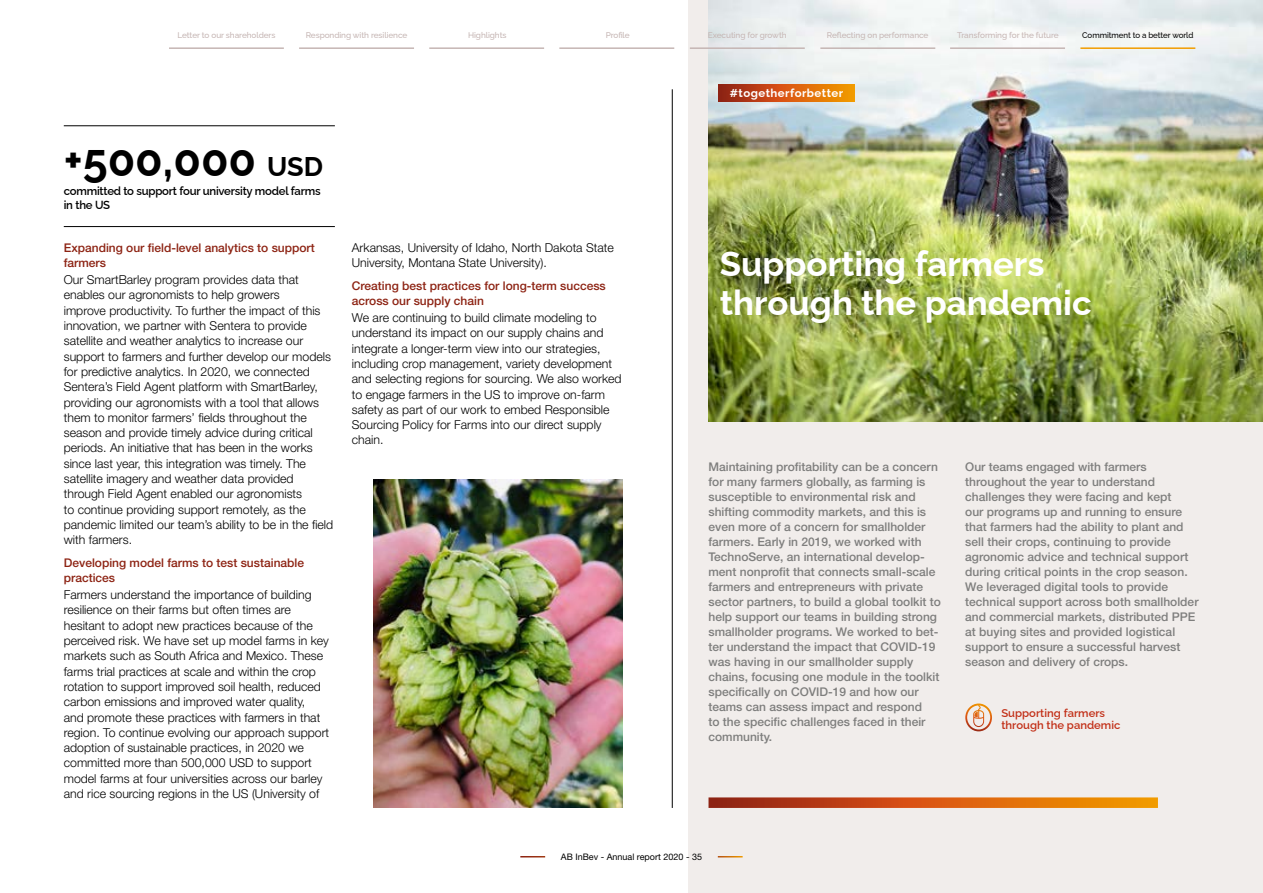
<style>
.page{position:relative;width:1263px;height:893px;background:#fff}
.page>*{position:absolute;margin:0;border:0;box-sizing:border-box;transform-origin:0 0}
.t1{font:700 45px "Raleway";color:#000}
.t2{font:700 34.8px/38.8px "Raleway";color:#fff}
.t3{font:300 12.3px/15.3px "Helvetica Neue LT Std";color:#000}
.t4{font:500 12px/15px "Helvetica Neue LT Std";color:#7e7e7d}
.t5{font:500 12px/15px "Helvetica Neue LT Std";color:#8d2313}
.t6{font:600 11.7px/14.2px "Raleway";letter-spacing:-.02em;color:#000}
.t7{font:700 11.4px "Raleway";letter-spacing:.04em;color:#fff}
.t8{font:600 11.25px/12px "Raleway";color:#c22f17}
.t9{font:9px "Helvetica Neue LT Std";color:#000}
.t10{font:500 8.25px "Raleway";letter-spacing:-.01em;color:#c5b5b3}
.t11{font:500 8.25px "Raleway";letter-spacing:-.01em;color:#000}
.s1{font-size:27px}
</style>
<div class="page">
<img style="left:373px;top:479px;width:250px;height:329px">
<div style="left:689px;top:0;width:574px;height:893px;background:#f1edeb"></div>
<img style="left:708px;top:0;width:555px;height:422px">
<svg style="left:708px;top:797px;width:450px;height:11px;background:#cf6118"></svg>
<svg style="left:719px;top:84px;width:135px;height:17px;background:#cd5a0d"></svg>
<hr style="left:672px;top:89px;width:1px;height:719px;background:#000">
<hr style="left:64px;top:125px;width:271px;height:1px;background:#000">
<hr style="left:64px;top:226px;width:271px;height:1px;background:#000">
<svg style="left:965px;top:703px;width:27px;height:28px"></svg>
<svg style="left:718px;top:856px;width:25px;height:1px"></svg>
<svg style="left:520px;top:856px;width:25px;height:1px"></svg>
<hr style="left:169px;top:47px;width:115px;height:2px;background:#c5b5b3">
<hr style="left:429px;top:47px;width:115px;height:2px;background:#c5b5b3">
<hr style="left:299px;top:47px;width:115px;height:2px;background:#c5b5b3">
<hr style="left:559px;top:47px;width:115px;height:2px;background:#c5b5b3">
<hr style="left:820px;top:47px;width:115px;height:2px;background:#c5b5b3">
<hr style="left:690px;top:47px;width:115px;height:2px;background:#c5b5b3">
<hr style="left:950px;top:47px;width:115px;height:2px;background:#c5b5b3">
<hr style="left:1080px;top:47px;width:115px;height:2px;background:#f29d00">
<p class="t10" style="left:177px;top:28px;width:100px">Letter to our shareholders</p>
<p class="t10" style="left:306px;top:28px;width:103px">Responding with resilience</p>
<p class="t10" style="left:468px;top:28px;width:40px">Highlights</p>
<p class="t10" style="left:606px;top:28px;width:26px">Profile</p>
<p class="t10" style="left:708px;top:28px;width:80px">Executing for growth</p>
<p class="t10" style="left:827px;top:28px;width:103px">Reflecting on performance</p>
<p class="t10" style="left:957px;top:28px;width:103px">Transforming for the future</p>
<p class="t11" style="left:1082px;top:28px;width:113px">Commitment to a better world</p>
<h1 class="t1" style="left:64px;top:125px;width:261px">+500,000 <span class="s1">USD</span></h1>
<p class="t6" style="left:64px;top:182px;width:258px">committed to support four university model farms in the US</p>
<p class="t5" style="left:64px;top:240px;width:252px">Expanding our field-level analytics to support farmers</p>
<p class="t3" style="left:64px;top:272px;width:271px">Our SmartBarley program provides data that enables our agronomists to help growers<br>improve productivity. To further the impact of this innovation, we partner with Sentera to provide satellite and weather analytics to increase our support to farmers and further develop our models for predictive analytics. In 2020, we connected Sentera’s Field Agent platform with SmartBarley, providing our agronomists with a tool that allows them to monitor farmers’ fields throughout the season and provide timely advice during critical periods. An initiative that has been in the works since last year, this integration was timely. The satellite imagery and weather data provided through Field Agent enabled our agronomists<br>to continue providing support remotely, as the pandemic limited our team’s ability to be in the field with farmers.</p>
<p class="t5" style="left:64px;top:555px;width:242px">Developing model farms to test sustainable practices</p>
<p class="t3" style="left:64px;top:587px;width:267px">Farmers understand the importance of building resilience on their farms but often times are hesitant to adopt new practices because of the perceived risk. We have set up model farms in key markets such as South Africa and Mexico. These farms trial practices at scale and within the crop rotation to support improved soil health, reduced carbon emissions and improved water quality,<br>and promote these practices with farmers in that region. To continue evolving our approach support adoption of sustainable practices, in 2020 we committed more than 500,000 USD to support model farms at four universities across our barley and rice sourcing regions in the US (University of</p>
<p class="t3" style="left:352px;top:240px;width:264px">Arkansas, University of Idaho, North Dakota State<br>University, Montana State University).</p>
<p class="t5" style="left:352px;top:278px;width:255px">Creating best practices for long-term success across our supply chain</p>
<p class="t3" style="left:352px;top:310px;width:271px">We are continuing to build climate modeling to understand its impact on our supply chains and integrate a longer-term view into our strategies, including crop management, variety development and selecting regions for sourcing. We also worked to engage farmers in the US to improve on-farm safety as part of our work to embed Responsible Sourcing Policy for Farms into our direct supply chain.</p>
<p class="t7" style="left:730px;top:83px;width:115px">#togetherforbetter</p>
<h2 class="t2" style="left:720px;top:240px;width:373px">Supporting farmers through the pandemic</h2>
<p class="t4" style="left:708px;top:459px;width:234px">Maintaining profitability can be a concern for many farmers globally, as farming is susceptible to environmental risk and shifting commodity markets, and this is even more of a concern for smallholder farmers. Early in 2019, we worked with TechnoServe, an international develop&shy;ment nonprofit that connects small-scale farmers and entrepreneurs with private sector partners, to build a global toolkit to help support our teams in building strong smallholder programs. We worked to bet&shy;ter understand the impact that COVID-19 was having in our smallholder supply chains, focusing one module in the toolkit specifically on COVID-19 and how our teams can assess impact and respond<br>to the specific challenges faced in their community.</p>
<p class="t4" style="left:965px;top:459px;width:235px">Our teams engaged with farmers throughout the year to understand challenges they were facing and kept<br>our programs up and running to ensure that farmers had the ability to plant and sell their crops, continuing to provide agronomic advice and technical support during critical points in the crop season.<br>We leveraged digital tools to provide technical support across both smallholder and commercial markets, distributed PPE at buying sites and provided logistical support to ensure a successful harvest season and delivery of crops.</p>
<p class="t8" style="left:1001px;top:705px;width:120px">Supporting farmers through the pandemic</p>
<p class="t9" style="left:561px;top:851px;width:143px">AB InBev - Annual report 2020 - 35</p>
</div>
